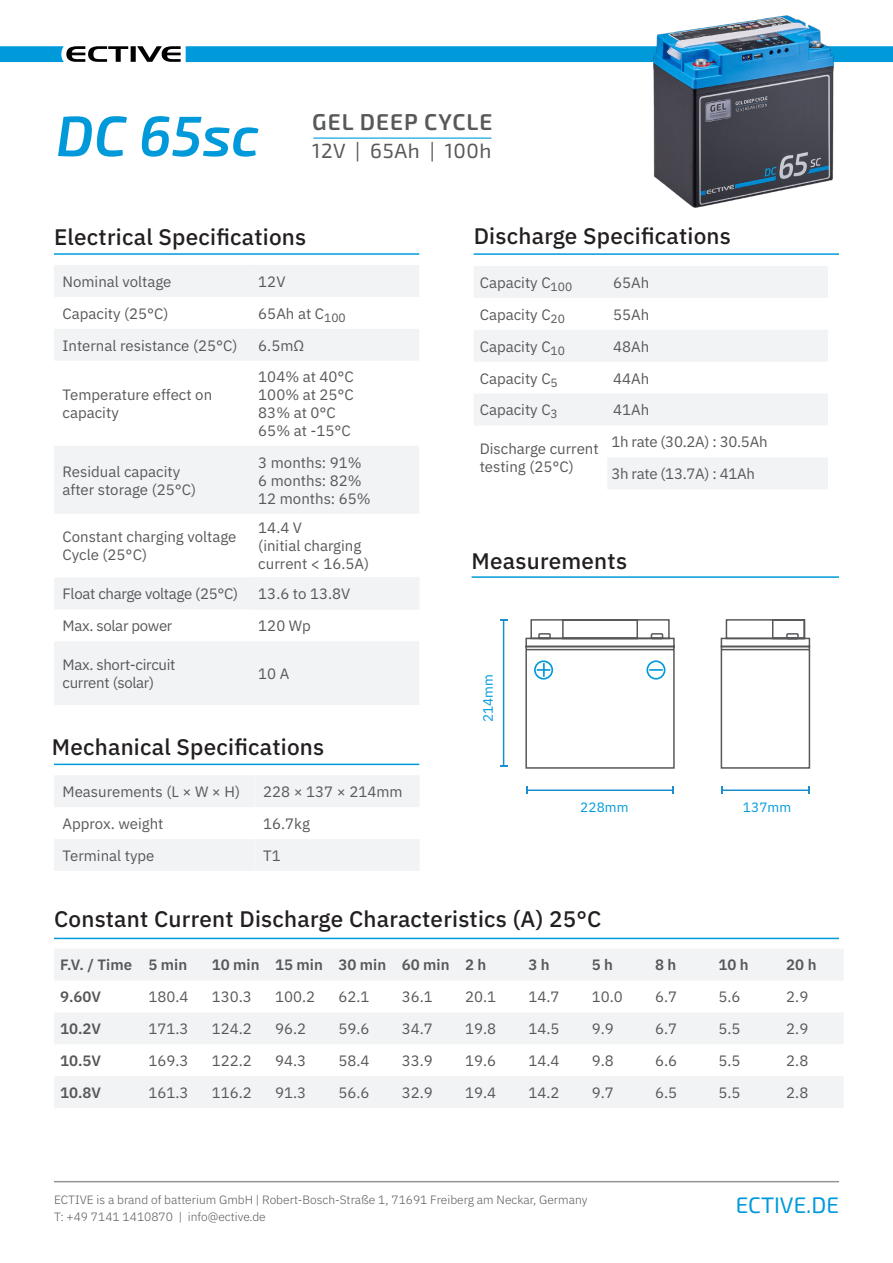
<style>
.page{position:relative;width:893px;height:1263px;background:#fff}
.page>*{position:absolute;margin:0;border:0;box-sizing:border-box;transform-origin:0 0}
.t1{font:italic 600 56.7px "Exo 2";color:#009ada}
.t2{font:600 22.95px "Exo 2";letter-spacing:.04em;color:#57585a}
.t3{font:500 22.5px "IBM Plex Sans";letter-spacing:.01em;color:#231f20}
.t4{font:22.5px "Exo 2";color:#009ada}
.t5{font:20.55px "Exo 2";letter-spacing:.03em;color:#57585a}
.t6{font:15px/32px "IBM Plex Sans";color:#57585a}
.t7{font:15px/32px "IBM Plex Sans";letter-spacing:-.02em;color:#57585a}
.t8{font:600 15px "IBM Plex Sans";color:#57585a}
.t9{font:13.5px "IBM Plex Sans";letter-spacing:.01em;color:#009ada}
.t10{font:300 12px/16.5px "IBM Plex Sans";color:#57585a}
</style>
<div class="page">
<svg style="left:0;top:46px;width:181px;height:16px"></svg>
<div style="left:186px;top:46px;width:707px;height:16px;background:#009ada"></div>
<hr style="left:54px;top:1181px;width:785px;height:1px;background:#939598">
<svg style="left:54px;top:265px;width:196px;height:440px;fill:#f2f3f4"></svg>
<hr style="left:54px;top:253px;width:365px;height:2px;background:#009ada">
<hr style="left:54px;top:938px;width:785px;height:1px;background:#009ada">
<hr style="left:472px;top:576px;width:367px;height:2px;background:#009ada">
<hr style="left:54px;top:764px;width:365px;height:1px;background:#009ada">
<hr style="left:474px;top:253px;width:365px;height:2px;background:#009ada">
<svg style="left:474px;top:266px;width:133px;height:159px"></svg>
<div style="left:250px;top:642px;width:169px;height:63px;background:#f2f3f4"></div>
<svg style="left:250px;top:265px;width:169px;height:344px"></svg>
<svg style="left:54px;top:776px;width:365px;height:95px"></svg>
<hr style="left:313px;top:138px;width:178px;height:1px;background:#009ada">
<svg style="left:607px;top:266px;width:221px;height:223px;fill:#f2f3f4"></svg>
<svg style="left:54px;top:949px;width:789px;height:159px;fill:#f2f3f4"></svg>
<img style="left:647px;top:15px;width:192px;height:192px">
<hr style="left:527px;top:789px;width:146px;height:2px;background:#1c8ece">
<svg style="left:720px;top:619px;width:91px;height:150px"></svg>
<hr style="left:722px;top:789px;width:87px;height:2px;background:#1c8ece">
<svg style="left:721px;top:786px;width:2px;height:8px"></svg>
<hr style="left:503px;top:620px;width:1px;height:146px;background:#1c8ece">
<svg style="left:525px;top:619px;width:150px;height:150px"></svg>
<p class="t1" style="left:56px;top:102px;width:205px">DC 65sc</p>
<p class="t2" style="left:312px;top:108px;width:181px">GEL DEEP CYCLE</p>
<p class="t5" style="left:312px;top:138px;width:181px">12V | 65Ah | 100h</p>
<h3 class="t3" style="left:54px;top:219px;width:254px">Electrical Specifications</h3>
<p class="t6" style="left:63px;top:264px;width:176px">Nominal voltage<br>Capacity (25°C)<br>Internal resistance (25°C)</p>
<p class="t6" style="left:63px;top:384px;width:151px;line-height:18px">Temperature effect on capacity</p>
<p class="t6" style="left:63px;top:461px;width:135px;line-height:18px">Residual capacity after storage (25°C)</p>
<p class="t6" style="left:63px;top:527px;width:175px;line-height:18px">Constant charging voltage<br>Cycle (25°C)</p>
<p class="t7" style="left:63px;top:577px;width:177px">Float charge voltage (25°C)<br>Max. solar power</p>
<p class="t7" style="left:63px;top:654px;width:115px;line-height:18px">Max. short-circuit current (solar)</p>
<p class="t6" style="left:258px;top:264px;width:29px">12V</p>
<p class="t6" style="left:258px;top:296px;width:89px">65Ah at C<sub>100</sub></p>
<p class="t6" style="left:258px;top:328px;width:47px">6.5mΩ</p>
<p class="t6" style="left:258px;top:359px;width:97px">104% at 40°C</p>
<p class="t6" style="left:258px;top:377px;width:97px">100% at 25°C</p>
<p class="t6" style="left:258px;top:395px;width:79px">83% at 0°C</p>
<p class="t6" style="left:258px;top:413px;width:94px">65% at -15°C</p>
<p class="t6" style="left:258px;top:445px;width:105px">3 months: 91%</p>
<p class="t6" style="left:258px;top:463px;width:105px">6 months: 82%</p>
<p class="t6" style="left:258px;top:481px;width:114px">12 months: 65%</p>
<p class="t6" style="left:258px;top:518px;width:112px;line-height:18px">14.4 V<br>(initial charging current &lt; 16.5A)</p>
<p class="t6" style="left:258px;top:577px;width:93px">13.6 to 13.8V</p>
<p class="t6" style="left:258px;top:609px;width:54px">120 Wp</p>
<p class="t6" style="left:258px;top:656px;width:33px">10 A</p>
<h3 class="t3" style="left:52px;top:729px;width:274px">Mechanical Specifications</h3>
<p class="t6" style="left:63px;top:774px;width:179px">Measurements (L × W × H)<br>Approx. weight<br>Terminal type</p>
<p class="t6" style="left:263px;top:774px;width:141px">228 × 137 × 214mm</p>
<p class="t6" style="left:263px;top:806px;width:48px">16.7kg</p>
<p class="t6" style="left:263px;top:838px;width:19px">T1</p>
<h3 class="t3" style="left:474px;top:219px;width:259px">Discharge Specifications</h3>
<p class="t6" style="left:480px;top:265px;width:94px">Capacity C<sub>100<br></sub>Capacity C<sub>20<br></sub>Capacity C<sub>10<br></sub>Capacity C<sub>5<br></sub>Capacity C<sub>3</sub></p>
<p class="t6" style="left:480px;top:439px;width:120px;line-height:18px">Discharge current testing (25°C)</p>
<p class="t6" style="left:613px;top:265px;width:38px">65Ah</p>
<p class="t6" style="left:613px;top:297px;width:38px">55Ah</p>
<p class="t6" style="left:613px;top:329px;width:38px">48Ah</p>
<p class="t6" style="left:613px;top:361px;width:38px">44Ah</p>
<p class="t6" style="left:613px;top:393px;width:38px">41Ah</p>
<p class="t7" style="left:611px;top:425px;width:158px">1h rate (30.2A) : 30.5Ah</p>
<p class="t7" style="left:611px;top:457px;width:145px">3h rate (13.7A) : 41Ah</p>
<h3 class="t3" style="left:472px;top:544px;width:157px">Measurements</h3>
<p class="t9" style="left:478px;top:722px;width:50px;rotate:-90deg">214mm</p>
<p class="t9" style="left:580px;top:797px;width:50px">228mm</p>
<p class="t9" style="left:743px;top:797px;width:50px">137mm</p>
<h3 class="t3" style="left:54px;top:901px;width:549px">Constant Current Discharge Characteristics (A) 25°C</h3>
<p class="t8" style="left:60px;top:953px;width:74px">F.V. / Time</p>
<p class="t8" style="left:148px;top:953px;width:40px">5 min</p>
<p class="t8" style="left:212px;top:953px;width:49px">10 min</p>
<p class="t8" style="left:275px;top:953px;width:49px">15 min</p>
<p class="t8" style="left:338px;top:953px;width:49px">30 min</p>
<p class="t8" style="left:402px;top:953px;width:49px">60 min</p>
<p class="t8" style="left:465px;top:953px;width:23px">2 h</p>
<p class="t8" style="left:528px;top:953px;width:23px">3 h</p>
<p class="t8" style="left:592px;top:953px;width:23px">5 h</p>
<p class="t8" style="left:655px;top:953px;width:23px">8 h</p>
<p class="t8" style="left:718px;top:953px;width:32px">10 h</p>
<p class="t8" style="left:786px;top:953px;width:32px">20 h</p>
<p class="t8" style="left:60px;top:985px;width:43px">9.60V</p>
<p class="t6" style="left:148px;top:980px;width:42px">180.4</p>
<p class="t6" style="left:212px;top:980px;width:42px">130.3</p>
<p class="t6" style="left:275px;top:980px;width:42px">100.2</p>
<p class="t6" style="left:338px;top:980px;width:33px">62.1</p>
<p class="t6" style="left:402px;top:980px;width:33px">36.1</p>
<p class="t6" style="left:465px;top:980px;width:33px">20.1</p>
<p class="t6" style="left:528px;top:980px;width:33px">14.7</p>
<p class="t6" style="left:592px;top:980px;width:33px">10.0</p>
<p class="t6" style="left:655px;top:980px;width:24px">6.7</p>
<p class="t6" style="left:718px;top:980px;width:24px">5.6</p>
<p class="t6" style="left:786px;top:980px;width:24px">2.9</p>
<p class="t8" style="left:60px;top:1017px;width:43px">10.2V</p>
<p class="t6" style="left:148px;top:1012px;width:42px">171.3</p>
<p class="t6" style="left:212px;top:1012px;width:42px">124.2</p>
<p class="t6" style="left:275px;top:1012px;width:33px">96.2</p>
<p class="t6" style="left:338px;top:1012px;width:33px">59.6</p>
<p class="t6" style="left:402px;top:1012px;width:33px">34.7</p>
<p class="t6" style="left:465px;top:1012px;width:33px">19.8</p>
<p class="t6" style="left:528px;top:1012px;width:33px">14.5</p>
<p class="t6" style="left:592px;top:1012px;width:24px">9.9</p>
<p class="t6" style="left:655px;top:1012px;width:24px">6.7</p>
<p class="t6" style="left:718px;top:1012px;width:24px">5.5</p>
<p class="t6" style="left:786px;top:1012px;width:24px">2.9</p>
<p class="t8" style="left:60px;top:1049px;width:43px">10.5V</p>
<p class="t6" style="left:148px;top:1043px;width:42px">169.3</p>
<p class="t6" style="left:212px;top:1043px;width:42px">122.2</p>
<p class="t6" style="left:275px;top:1043px;width:33px">94.3</p>
<p class="t6" style="left:338px;top:1043px;width:33px">58.4</p>
<p class="t6" style="left:402px;top:1043px;width:33px">33.9</p>
<p class="t6" style="left:465px;top:1043px;width:33px">19.6</p>
<p class="t6" style="left:528px;top:1043px;width:33px">14.4</p>
<p class="t6" style="left:592px;top:1043px;width:24px">9.8</p>
<p class="t6" style="left:655px;top:1043px;width:24px">6.6</p>
<p class="t6" style="left:718px;top:1043px;width:24px">5.5</p>
<p class="t6" style="left:786px;top:1043px;width:24px">2.8</p>
<p class="t8" style="left:60px;top:1081px;width:43px">10.8V</p>
<p class="t6" style="left:148px;top:1075px;width:42px">161.3</p>
<p class="t6" style="left:212px;top:1075px;width:42px">116.2</p>
<p class="t6" style="left:275px;top:1075px;width:33px">91.3</p>
<p class="t6" style="left:338px;top:1075px;width:33px">56.6</p>
<p class="t6" style="left:402px;top:1075px;width:33px">32.9</p>
<p class="t6" style="left:465px;top:1075px;width:33px">19.4</p>
<p class="t6" style="left:528px;top:1075px;width:33px">14.2</p>
<p class="t6" style="left:592px;top:1075px;width:24px">9.7</p>
<p class="t6" style="left:655px;top:1075px;width:24px">6.5</p>
<p class="t6" style="left:718px;top:1075px;width:24px">5.5</p>
<p class="t6" style="left:786px;top:1075px;width:24px">2.8</p>
<p class="t10" style="left:54px;top:1191px;width:535px">ECTIVE is a brand of batterium GmbH | Robert-Bosch-Straße 1, 71691 Freiberg am Neckar, Germany<br>T: +49 7141 1410870 | info@ective.de</p>
<h3 class="t4" style="left:736px;top:1192px;width:105px">ECTIVE.DE</h3>
</div>
